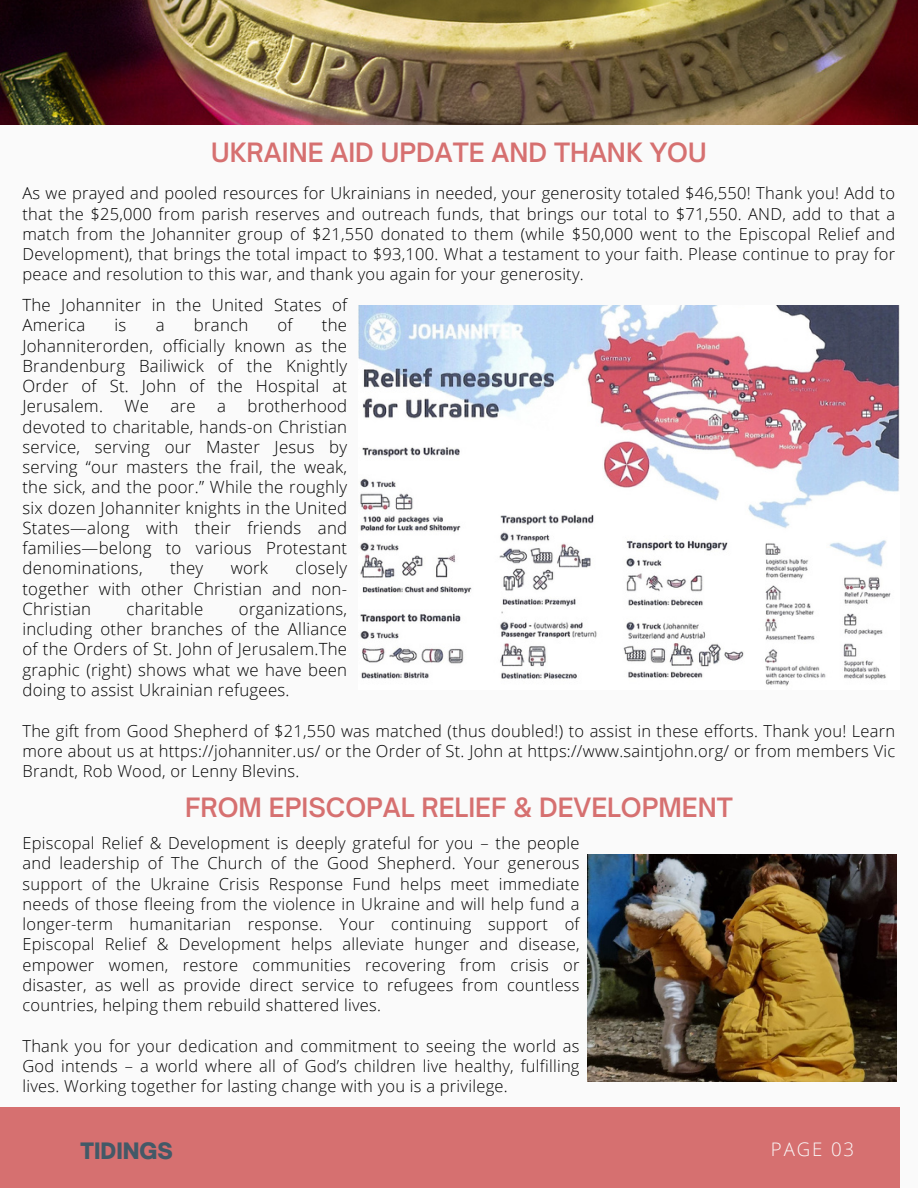
<style>
.page{position:relative;width:918px;height:1188px;background:#fafafa}
.page>*{position:absolute;margin:0;border:0;box-sizing:border-box;transform-origin:0 0}
.t1{font:600 25.5px "Open Sauce One";color:#d67070}
.t2{font:900 21.6px "Open Sauce One";color:#435967}
.t3{font:300 18.75px "Open Sans";letter-spacing:.1em;color:#fafafa}
.t4{font:300 16.8px/20.2px "Open Sans";letter-spacing:.015em;color:#000;text-align:justify}
.t5{font:300 16.5px/20.2px "Open Sans";letter-spacing:.015em;color:#000;text-align:justify}
</style>
<div class="page">
<img style="left:0;top:0;width:918px;height:125px">
<div style="left:0;top:1107px;width:900px;height:81px;background:#d67070"></div>
<img style="left:359px;top:306px;width:541px;height:380px">
<img style="left:588px;top:854px;width:308px;height:227px">
<p class="t1" style="left:211px;top:137px;width:497px">UKRAINE AID UPDATE AND THANK YOU</p>
<p class="t5" style="left:22px;top:183px;width:874px">As we prayed and pooled resources for Ukrainians in needed, your generosity totaled $46,550! Thank you! Add to that the $25,000 from parish reserves and outreach funds, that brings our total to $71,550. AND, add to that a match from the Johanniter group of $21,550 donated to them (while $50,000 went to the Episcopal Relief and Development), that brings the total impact to $93,100. What a testament to your faith. Please continue to pray for peace and resolution to this war, and thank you again for your generosity.</p>
<p class="t4" style="left:22px;top:295px;width:326px">The Johanniter in the United States of<br>America</p>
<p class="t4" style="left:115px;top:315px;width:13px">is</p>
<p class="t4" style="left:156px;top:315px;width:10px">a</p>
<p class="t4" style="left:194px;top:315px;width:56px">branch</p>
<p class="t4" style="left:278px;top:315px;width:17px">of</p>
<p class="t4" style="left:22px;top:315px;width:326px;text-indent:300px">the Johanniterorden, officially known as the Brandenburg Bailiwick of the Knightly Order of St. John of the Hospital at Jerusalem.</p>
<p class="t4" style="left:22px;top:396px;width:326px;text-indent:225px">brotherhood devoted to charitable, hands-on Christian service, serving our Master Jesus by serving “our masters the frail, the weak, the sick, and the poor.” While the roughly six dozen Johanniter knights in the United States—along with their friends and families—belong to various Protestant denominations,</p>
<p class="t4" style="left:125px;top:396px;width:26px">We</p>
<p class="t4" style="left:170px;top:396px;width:27px">are</p>
<p class="t4" style="left:217px;top:396px;width:10px">a</p>
<p class="t4" style="left:22px;top:558px;width:326px;text-indent:273px">closely together with other Christian and non-Christian</p>
<p class="t4" style="left:170px;top:558px;width:35px">they</p>
<p class="t4" style="left:231px;top:558px;width:39px">work</p>
<p class="t4" style="left:127px;top:598px;width:78px">charitable</p>
<p class="t4" style="left:22px;top:598px;width:326px;text-indent:217px">organizations, including other branches of the Alliance of the Orders of St. John of Jerusalem.The graphic (right) shows what we have been doing to assist Ukrainian refugees.</p>
<p class="t5" style="left:22px;top:720px;width:874px">The gift from Good Shepherd of $21,550 was matched (thus doubled!) to assist in these efforts. Thank you! Learn more about us at https://johanniter.us/ or the Order of St. John at https://www.saintjohn.org/ or from members Vic Brandt, Rob Wood, or Lenny Blevins.</p>
<p class="t1" style="left:185px;top:791px;width:549px">FROM EPISCOPAL RELIEF &amp; DEVELOPMENT</p>
<p class="t5" style="left:22px;top:833px;width:559px">Episcopal Relief &amp; Development is deeply grateful for you – the people and leadership of The Church of the Good Shepherd. Your generous support of the Ukraine Crisis Response Fund helps meet immediate needs of those fleeing from the violence in Ukraine and will help fund a longer-term humanitarian response. Your continuing support of Episcopal Relief &amp; Development helps alleviate hunger and disease, empower women, restore communities recovering from crisis or disaster, as well as provide direct service to refugees from countless countries, helping them rebuild shattered lives.</p>
<p class="t5" style="left:22px;top:1035px;width:559px">Thank you for your dedication and commitment to seeing the world as God intends – a world where all of God’s children live healthy, fulfilling lives. Working together for lasting change with you is a privilege.</p>
<p class="t2" style="left:81px;top:1138px;width:94px">TIDINGS</p>
<p class="t3" style="left:771px;top:1136px;width:85px">PAGE 03</p>
</div>
